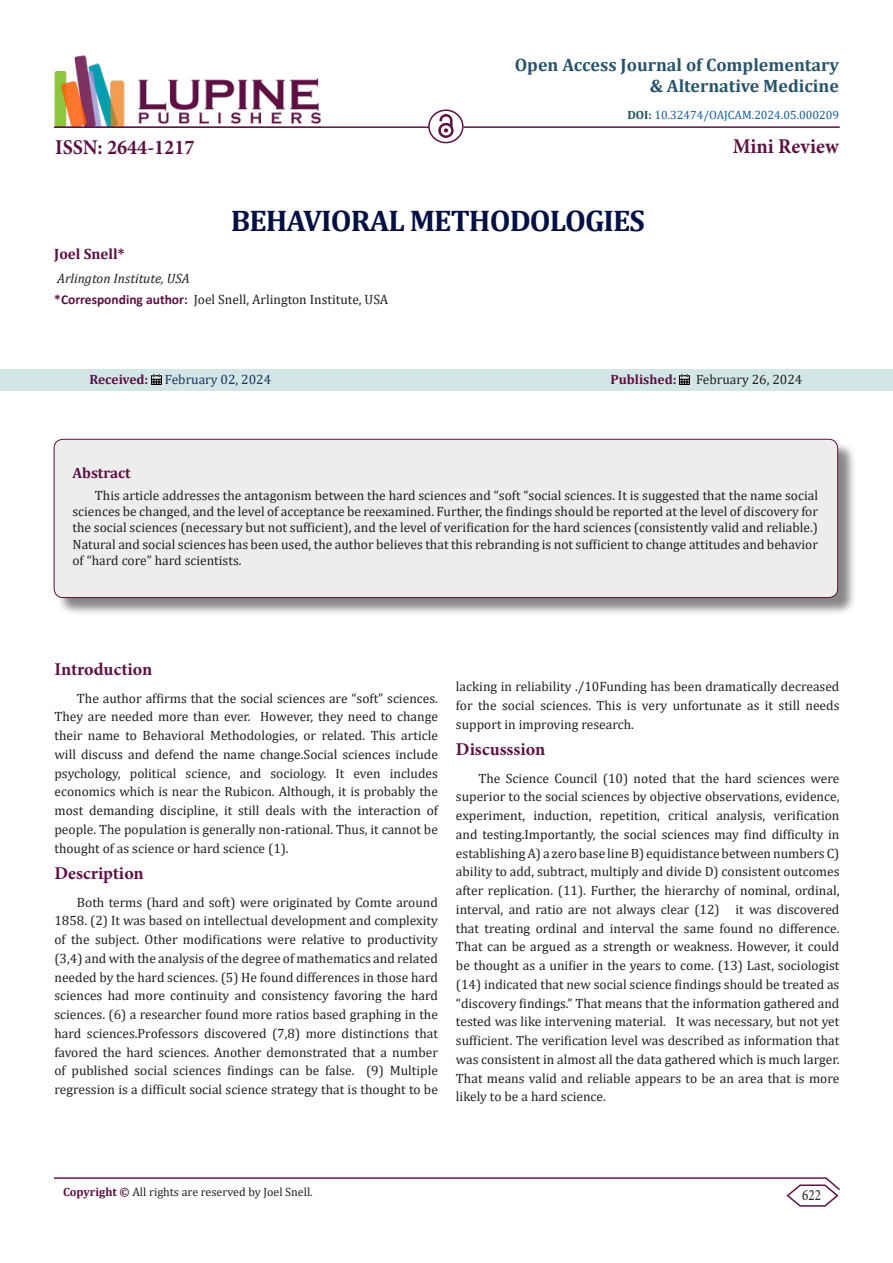
<style>
.page{position:relative;width:893px;height:1263px;background:#fff}
.page>*{position:absolute;margin:0;border:0;box-sizing:border-box;transform-origin:0 0}
.t1{font:700 30px "Cambria";letter-spacing:-.03em;color:#041043}
.t2{font:700 21px "Minion Pro";color:#5c1043;scale:.96 1}
.t3{font:700 18px/21.6px "Cambria";color:#27536a;text-align:right}
.t4{font:700 18px "Minion Pro";color:#5c1043}
.t5{font:15.75px "Minion Pro";color:#231f20;scale:.83 1}
.t6{font:700 15px "Cambria";color:#5c1043}
.t7{font:13.5px/18.8px "Cambria";color:#231f20;text-align:justify}
.t8{font:13.5px "Cambria";color:#1d3261}
.t9{font:italic 13.5px "Cambria";color:#231f20}
.t10{font:700 13.5px "Cambria";color:#5c1043}
.t11{font:12px "Cambria";color:#231f20}
.t12{font:12px "Cambria";color:#175d9e}
.s1{font-weight:700;color:#1e5050}
.s2{font-family:"Calibri";font-weight:700;color:#5c1043}
.s3{font-weight:700;color:#5c1043}
</style>
<div class="page">
<img style="left:54px;top:55px;width:267px;height:71px">
<hr style="left:54px;top:126px;width:375px;height:2px;background:#5c1043">
<img style="left:438px;top:115px;width:15px;height:23px">
<div style="left:0;top:369px;width:892px;height:21px;background:#d2e6e6"></div>
<svg style="left:151px;top:374px;width:11px;height:11px"></svg>
<svg style="left:679px;top:374px;width:11px;height:11px"></svg>
<div style="left:428px;top:109px;width:36px;height:34px;border:2px solid #5c1043;border-radius:50%"></div>
<hr style="left:464px;top:126px;width:376px;height:2px;background:#5c1043">
<hr style="left:54px;top:1177px;width:772px;height:2px;background:#5c1043">
<svg style="left:785px;top:1177px;width:55px;height:30px"></svg>
<div style="left:56px;top:441px;width:801px;height:176px;background:#231f20;opacity:.54"></div>
<div style="left:54px;top:439px;width:784px;height:158px;background:#efedec;border-radius:9px"></div>
<div style="left:54px;top:439px;width:784px;height:159px;border:1px solid #5c1043;border-radius:9px"></div>
<p class="t3" style="left:515px;top:53px;width:326px">Open Access Journal of Complementary &amp; Alternative Medicine</p>
<p class="t2" style="left:55px;top:133px;width:147px">ISSN: 2644-1217</p>
<p class="t12" style="left:627px;top:108px;width:213px"><span class="s1">DOI:</span> 10.32474/OAJCAM.2024.05.000209</p>
<p class="t1" style="left:231px;top:199px;width:416px">BEHAVIORAL METHODOLOGIES</p>
<p class="t2" style="left:733px;top:131px;width:112px">Mini Review</p>
<p class="t6" style="left:54px;top:243px;width:72px">Joel Snell*</p>
<p class="t9" style="left:57px;top:269px;width:134px">Arlington Institute, USA</p>
<p class="t7" style="left:54px;top:290px;width:336px"><span class="s2">*Corresponding author:</span> Joel Snell, Arlington Institute, USA</p>
<p class="t8" style="left:89px;top:371px;width:183px"><span class="s3">Received:</span> February 02, 2024</p>
<p class="t10" style="left:611px;top:370px;width:67px">Published:</p>
<p class="t7" style="left:696px;top:370px;width:108px">February 26, 2024</p>
<p class="t6" style="left:72px;top:462px;width:60px">Abstract</p>
<p class="t7" style="left:72px;top:487px;width:747px;line-height:16.2px;text-indent:22px">This article addresses the antagonism between the hard sciences and “soft “social sciences. It is suggested that the name social sciences be changed, and the level of acceptance be reexamined. Further, the findings should be reported at the level of discovery for the social sciences (necessary but not sufficient), and the level of verification for the hard sciences (consistently valid and reliable.)<br>Natural and social sciences has been used, the author believes that this rebranding is not sufficient to change attitudes and behavior of “hard core” hard scientists.</p>
<p class="t4" style="left:54px;top:656px;width:99px">Introduction</p>
<p class="t7" style="left:54px;top:689px;width:385px;text-indent:22px">The author affirms that the social sciences are “soft” sciences.<br>They are needed more than ever. However, they need to change their name to Behavioral Methodologies, or related. This article will discuss and defend the name change.Social sciences include psychology, political science, and sociology. It even includes economics which is near the Rubicon. Although, it is probably the most demanding discipline, it still deals with the interaction of people. The population is generally non-rational. Thus, it cannot be thought of as science or hard science (1).</p>
<p class="t4" style="left:54px;top:860px;width:91px">Description</p>
<p class="t7" style="left:54px;top:893px;width:385px;text-indent:22px">Both terms (hard and soft) were originated by Comte around 1858. (2) It was based on intellectual development and complexity of the subject. Other modifications were relative to productivity (3,4) and with the analysis of the degree of mathematics and related needed by the hard sciences. (5) He found differences in those hard sciences had more continuity and consistency favoring the hard sciences. (6) a researcher found more ratios based graphing in the hard sciences.Professors discovered (7,8) more distinctions that favored the hard sciences. Another demonstrated that a number of published social sciences findings can be false. (9) Multiple regression is a difficult social science strategy that is thought to be</p>
<p class="t7" style="left:456px;top:677px;width:385px">lacking in reliability ./10Funding has been dramatically decreased for the social sciences. This is very unfortunate as it still needs support in improving research.</p>
<p class="t4" style="left:456px;top:736px;width:91px">Discusssion</p>
<p class="t7" style="left:456px;top:768px;width:385px;text-indent:22px">The Science Council (10) noted that the hard sciences were superior to the social sciences by objective observations, evidence, experiment, induction, repetition, critical analysis, verification and testing.Importantly, the social sciences may find difficulty in establishing A) a zero base line B) equidistance between numbers C) ability to add, subtract, multiply and divide D) consistent outcomes after replication. (11). Further, the hierarchy of nominal, ordinal, interval, and ratio are not always clear (12) it was discovered that treating ordinal and interval the same found no difference.<br>That can be argued as a strength or weakness. However, it could be thought as a unifier in the years to come. (13) Last, sociologist (14) indicated that new social science findings should be treated as “discovery findings.” That means that the information gathered and tested was like intervening material. It was necessary, but not yet sufficient. The verification level was described as information that was consistent in almost all the data gathered which is much larger.<br>That means valid and reliable appears to be an area that is more likely to be a hard science.</p>
<p class="t11" style="left:63px;top:1185px;width:251px"><span class="s3">Copyright ©</span> All rights are reserved by Joel Snell.</p>
<p class="t5" style="left:802px;top:1185px;width:24px">622</p>
</div>
